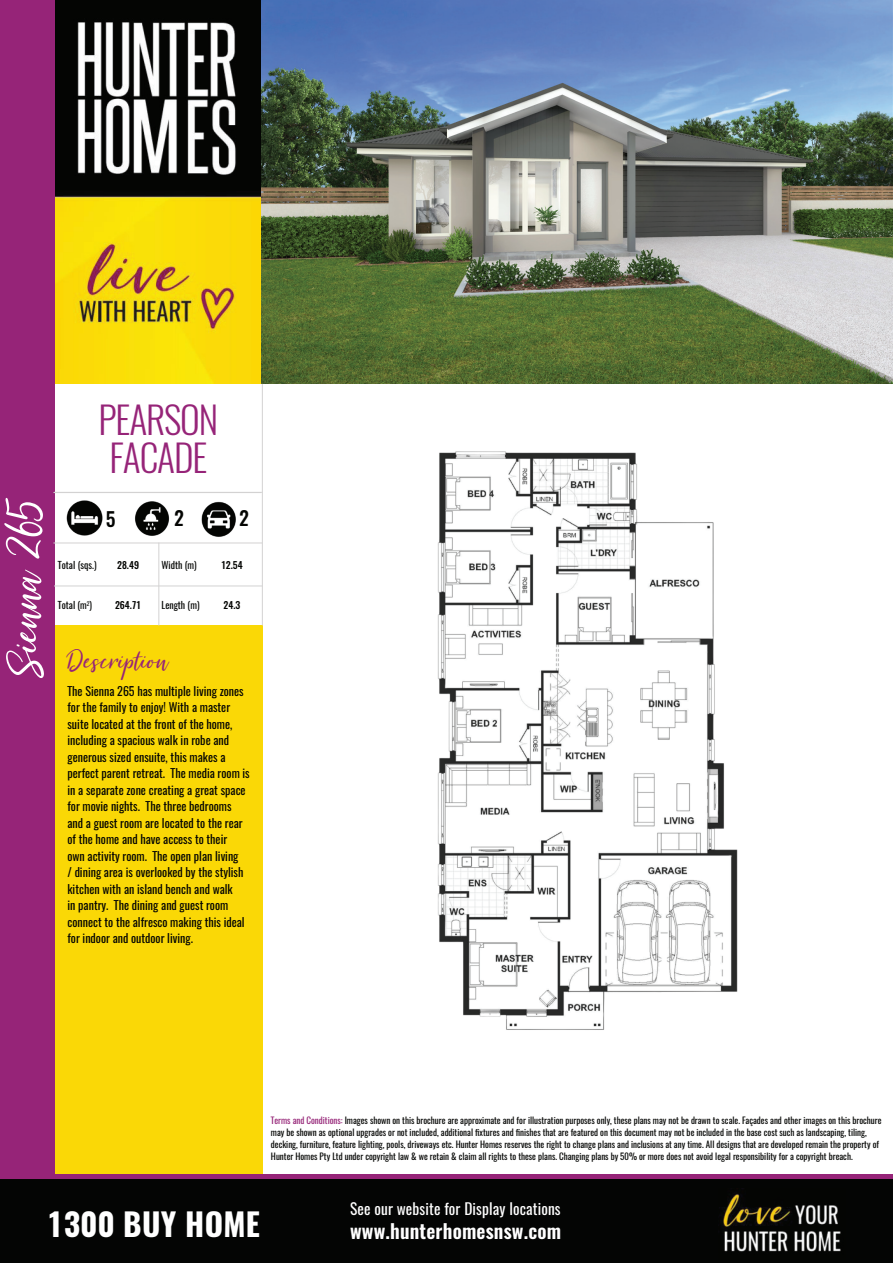
<style>
.page{position:relative;width:893px;height:1263px;background:#fff}
.page>*{position:absolute;margin:0;border:0;box-sizing:border-box;transform-origin:0 0}
.t1{font:55.5px "Summer Festival";color:#fff}
.t2{font:300 37.5px/37.5px "Oswald";letter-spacing:-.03em;color:#962478}
.t3{font:33px "Summer Festival";color:#962478}
.t4{font:700 31.5px "Oswald";letter-spacing:.01em;color:#fff}
.t5{font:600 19.5px "Oswald";letter-spacing:.01em;color:#fff}
.t6{font:500 19.5px "Oswald";color:#040503}
.t7{font:15.3px "Oswald";letter-spacing:.01em;color:#fff}
.t8{font:12px/16.5px "Oswald";color:#040503}
.t9{font:9.75px "Oswald";color:#040503}
.t10{font:500 9.75px "Oswald";color:#040503}
.t11{font:9px/12px "Oswald";color:#040503}
.s1{color:#952477}
</style>
<div class="page">
<img style="left:54px;top:0;width:839px;height:384px">
<div style="left:53px;top:625px;width:209px;height:549px;background:#fad806"></div>
<div style="left:0;top:0;width:54px;height:1176px;background:#962478"></div>
<img style="left:437px;top:451px;width:301px;height:579px">
<div style="left:0;top:1177px;width:893px;height:86px;background:#040504"></div>
<div style="left:0;top:1174px;width:893px;height:5px;background:#962478"></div>
<img style="left:723px;top:1194px;width:118px;height:58px">
<hr style="left:53px;top:543px;width:209px;height:1px;background:#d3d2d2">
<hr style="left:158px;top:543px;width:1px;height:82px;background:#d3d2d2">
<hr style="left:262px;top:384px;width:1px;height:241px;background:#d3d2d2">
<hr style="left:54px;top:586px;width:208px;height:1px;background:#d3d2d2">
<hr style="left:53px;top:492px;width:208px;height:1px;background:#d3d2d2">
<hr style="left:54px;top:492px;width:208px;height:1px;background:#d3d2d2">
<img style="left:66px;top:500px;width:37px;height:36px">
<img style="left:135px;top:501px;width:35px;height:35px">
<img style="left:201px;top:501px;width:35px;height:36px">
<h1 class="t1" style="left:-6px;top:675px;width:182px;rotate:-90deg">Sienna 265</h1>
<h2 class="t2" style="left:99px;top:401px;width:121px">PEARSON<br>FACADE</h2>
<h3 class="t6" style="left:106px;top:505px;width:11px">5</h3>
<h3 class="t6" style="left:174px;top:504px;width:11px">2</h3>
<h3 class="t6" style="left:239px;top:504px;width:11px">2</h3>
<p class="t10" style="left:117px;top:558px;width:23px">28.49</p>
<p class="t9" style="left:161px;top:558px;width:37px">Width (m)</p>
<p class="t10" style="left:221px;top:558px;width:23px">12.54</p>
<p class="t9" style="left:58px;top:559px;width:40px">Total (sqs.)</p>
<p class="t9" style="left:58px;top:599px;width:36px">Total (m<sup>2</sup>)</p>
<p class="t9" style="left:161px;top:598px;width:40px">Length (m)</p>
<p class="t10" style="left:115px;top:598px;width:27px">264.71</p>
<p class="t10" style="left:224px;top:598px;width:18px">24.3</p>
<h3 class="t3" style="left:68px;top:642px;width:103px">Description</h3>
<p class="t8" style="left:68px;top:682px;width:184px">The Sienna 265 has multiple living zones for the family to enjoy! With a master suite located at the front of the home, including a spacious walk in robe and generous sized ensuite, this makes a perfect parent retreat. The media room is in a separate zone creating a great space for movie nights. The three bedrooms and a guest room are located to the rear of the home and have access to their<br>own activity room. The open plan living<br>/ dining area is overlooked by the stylish kitchen with an island bench and walk<br>in pantry. The dining and guest room connect to the alfresco making this ideal for indoor and outdoor living.</p>
<p class="t11" style="left:271px;top:1115px;width:612px"><span class="s1">Terms and Conditions:</span> Images shown on this brochure are approximate and for illustration purposes only, these plans may not be drawn to scale. Façades and other images on this brochure may be shown as optional upgrades or not included, additional fixtures and finishes that are featured on this document may not be included in the base cost such as landscaping, tiling, decking, furniture, feature lighting, pools, driveways etc. Hunter Homes reserves the right to change plans and inclusions at any time. All designs that are developed remain the property of Hunter Homes Pty Ltd under copyright law &amp; we retain &amp; claim all rights to these plans. Changing plans by 50% or more does not avoid legal responsibility for a copyright breach.</p>
<h3 class="t4" style="left:47px;top:1203px;width:215px">1300 BUY HOME</h3>
<h3 class="t7" style="left:350px;top:1198px;width:212px">See our website for Display locations</h3>
<h3 class="t5" style="left:350px;top:1217px;width:213px">www.hunterhomesnsw.com</h3>
</div>
